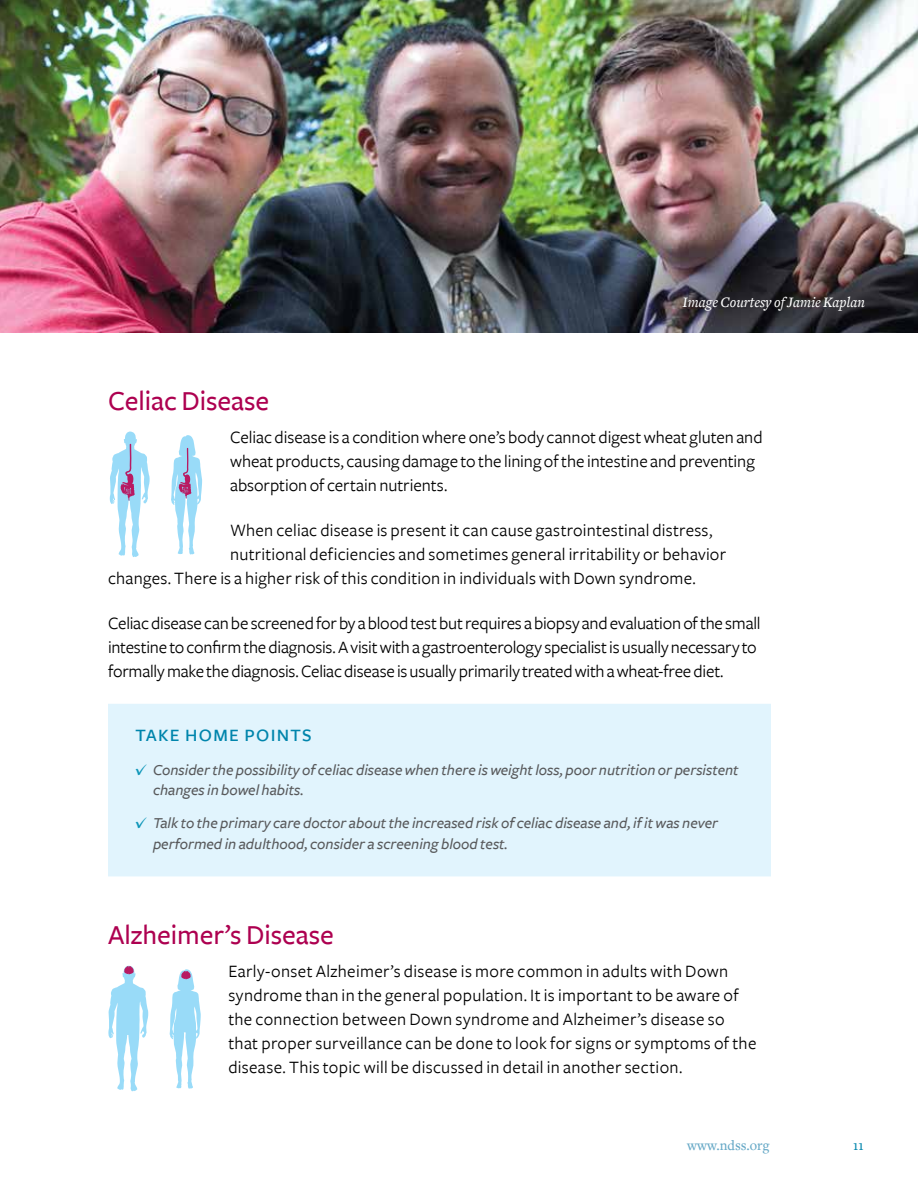
<style>
.page{position:relative;width:918px;height:1188px;background:#fff}
.page>*{position:absolute;margin:0;border:0;box-sizing:border-box;transform-origin:0 0}
.t1{font:500 28.5px "Freight Sans";color:#ad0050}
.t2{font:24px "Freight Sans Medium SC";letter-spacing:.025em;color:#0085ac}
.t3{font:18px/24px "Freight Sans";letter-spacing:.01em;color:#000}
.t4{font:18px/24px "Freight Sans";letter-spacing:-.01em;color:#000}
.t5{font:italic 500 15.75px/20.2px "Freight Sans";color:#58595b}
.t6{font:italic 500 15px "Freight Text";color:#fff}
.t7{font:500 14.25px "Freight Text";color:#65a8c6}
.t8{font:500 14.25px "Freight Text";color:#0085ac}
.s1{font-family:"PF Agora Serif Pro";font-weight:400;font-style:normal;color:#0c95b8}
</style>
<div class="page">
<img style="left:0;top:0;width:918px;height:333px">
<div style="left:108px;top:704px;width:663px;height:172px;background:#e1f4fd"></div>
<svg style="left:110px;top:431px;width:40px;height:126px"></svg>
<svg style="left:171px;top:435px;width:31px;height:119px"></svg>
<svg style="left:108px;top:966px;width:40px;height:126px"></svg>
<svg style="left:170px;top:969px;width:31px;height:120px"></svg>
<p class="t6" style="left:682px;top:295px;width:184px">Image Courtesy of Jamie Kaplan</p>
<h1 class="t1" style="left:108px;top:385px;width:163px">Celiac Disease</h1>
<p class="t3" style="left:230px;top:425px;width:534px">Celiac disease is a condition where one’s body cannot digest wheat gluten and wheat products, causing damage to the lining of the intestine and preventing absorption of certain nutrients.</p>
<p class="t3" style="left:230px;top:518px;width:484px">When celiac disease is present it can cause gastrointestinal distress,</p>
<p class="t3" style="left:230px;top:542px;width:498px">nutritional deficiencies and sometimes general irritability or behavior</p>
<p class="t3" style="left:108px;top:566px;width:589px">changes. There is a higher risk of this condition in individuals with Down syndrome.</p>
<p class="t4" style="left:108px;top:611px;width:654px">Celiac disease can be screened for by a blood test but requires a biopsy and evaluation of the small intestine to confirm the diagnosis. A visit with a gastroenterology specialist is usually necessary to formally make the diagnosis. Celiac disease is usually primarily treated with a wheat-free diet.</p>
<h2 class="t2" style="left:135px;top:720px;width:179px">take home points</h2>
<p class="t5" style="left:153px;top:760px;width:587px;text-indent:-18px"><span class="s1">✓</span> Consider the possibility of celiac disease when there is weight loss, poor nutrition or persistent changes in bowel habits.</p>
<p class="t5" style="left:153px;top:813px;width:567px;text-indent:-18px"><span class="s1">✓</span> Talk to the primary care doctor about the increased risk of celiac disease and, if it was never performed in adulthood, consider a screening blood test.</p>
<h1 class="t1" style="left:108px;top:919px;width:227px">Alzheimer’s Disease</h1>
<p class="t3" style="left:228px;top:959px;width:530px">Early-onset Alzheimer’s disease is more common in adults with Down syndrome than in the general population. It is important to be aware of the connection between Down syndrome and Alzheimer’s disease so that proper surveillance can be done to look for signs or symptoms of the disease. This topic will be discussed in detail in another section.</p>
<p class="t7" style="left:687px;top:1138px;width:84px">www.ndss.org</p>
<p class="t8" style="left:853px;top:1138px;width:12px">11</p>
</div>
